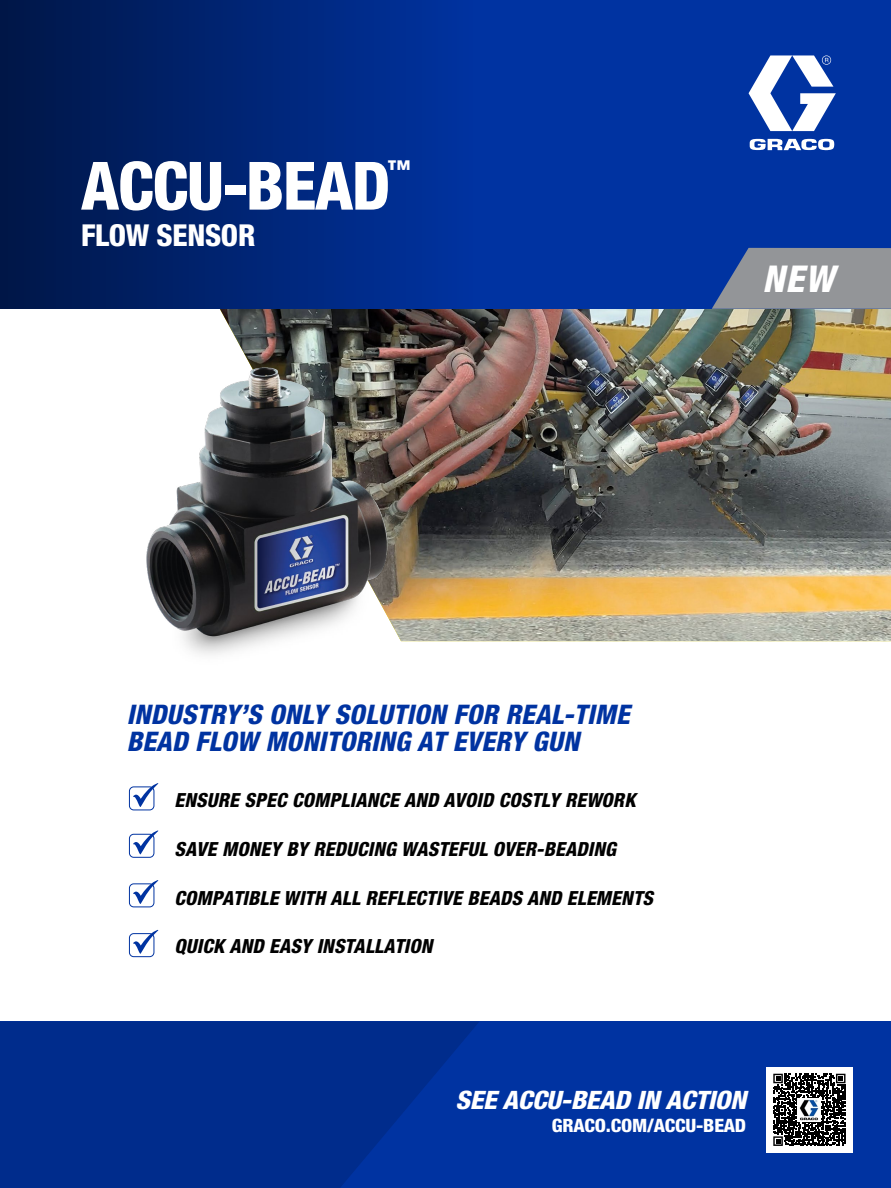
<style>
.page{position:relative;width:891px;height:1188px;background:#fff}
.page>*{position:absolute;margin:0;border:0;box-sizing:border-box;transform-origin:0 0}
.t1{font:800 condensed 66.75px "Helvetica Neue LTW1 G";letter-spacing:-.02em;color:#fff}
.t2{font:italic 800 condensed 37.05px "Helvetica Neue LTW1 G";color:#fff}
.t3{font:800 condensed 30.3px "Helvetica Neue LTW1 G";letter-spacing:-.01em;color:#fff}
.t4{font:italic 800 condensed 27px/27px "Helvetica Neue LTW1 G";letter-spacing:.01em;color:#0033a1}
.t5{font:italic 800 condensed 25.35px "Helvetica Neue LTW1 G";letter-spacing:-.01em;color:#fff;scale:1.06 1}
.t6{font:800 condensed 23.4px "Helvetica Neue LTW1 G";color:#fff}
.t7{font:italic 800 condensed 19.5px "Helvetica Neue LTW1 G";letter-spacing:.01em;color:#000}
.t8{font:800 condensed 18.45px "Helvetica Neue LTW1 G";letter-spacing:-.01em;color:#fff;scale:1.06 1}
</style>
<div class="page">
<img style="left:220px;top:309px;width:671px;height:332px">
<div style="left:0;top:0;width:891px;height:309px;background:#0033a1"></div>
<div style="left:0;top:1021px;width:891px;height:167px;background:#0033a1"></div>
<div style="left:0;top:0;width:472px;height:309px;background:linear-gradient(to right,#001647,#0032a0)"></div>
<svg style="left:749px;top:55px;width:87px;height:95px"></svg>
<svg style="left:0;top:1021px;width:479px;height:167px;fill:#002c8c"></svg>
<div style="left:766px;top:1067px;width:87px;height:86px;background:#fff"></div>
<svg style="left:773px;top:1074px;width:73px;height:72px"></svg>
<img style="left:798px;top:1098px;width:23px;height:23px">
<img style="left:146px;top:344px;width:275px;height:311px">
<svg style="left:712px;top:248px;width:179px;height:61px"></svg>
<div style="left:129px;top:787px;width:25px;height:23px;border:1px solid #0033a1;border-radius:4px"></div>
<svg style="left:133px;top:783px;width:25px;height:24px"></svg>
<div style="left:129px;top:834px;width:25px;height:24px;border:1px solid #0033a1;border-radius:4px"></div>
<svg style="left:133px;top:831px;width:25px;height:23px"></svg>
<div style="left:129px;top:883px;width:25px;height:24px;border:1px solid #0033a1;border-radius:4px"></div>
<svg style="left:133px;top:880px;width:25px;height:24px"></svg>
<div style="left:129px;top:933px;width:25px;height:24px;border:1px solid #0033a1;border-radius:4px"></div>
<svg style="left:133px;top:930px;width:25px;height:24px"></svg>
<p class="t1" style="left:81px;top:145px;width:311px">ACCU-BEAD</p>
<p class="t6" style="left:388px;top:155px;width:25px">™</p>
<p class="t3" style="left:81px;top:217px;width:176px">FLOW SENSOR</p>
<p class="t2" style="left:762px;top:256px;width:73px">NEW</p>
<p class="t4" style="left:127px;top:700px;width:504px">INDUSTRY’S ONLY SOLUTION FOR REAL-TIME<br>BEAD FLOW MONITORING AT EVERY GUN</p>
<p class="t7" style="left:174px;top:789px;width:463px">ENSURE SPEC COMPLIANCE AND AVOID COSTLY REWORK</p>
<p class="t7" style="left:174px;top:837px;width:443px">SAVE MONEY BY REDUCING WASTEFUL OVER-BEADING</p>
<p class="t7" style="left:174px;top:886px;width:480px">COMPATIBLE WITH ALL REFLECTIVE BEADS AND ELEMENTS</p>
<p class="t7" style="left:174px;top:934px;width:259px">QUICK AND EASY INSTALLATION</p>
<p class="t5" style="left:456px;top:1084px;width:276px">SEE ACCU-BEAD IN ACTION</p>
<p class="t8" style="left:552px;top:1115px;width:185px">GRACO.COM/ACCU-BEAD</p>
</div>
